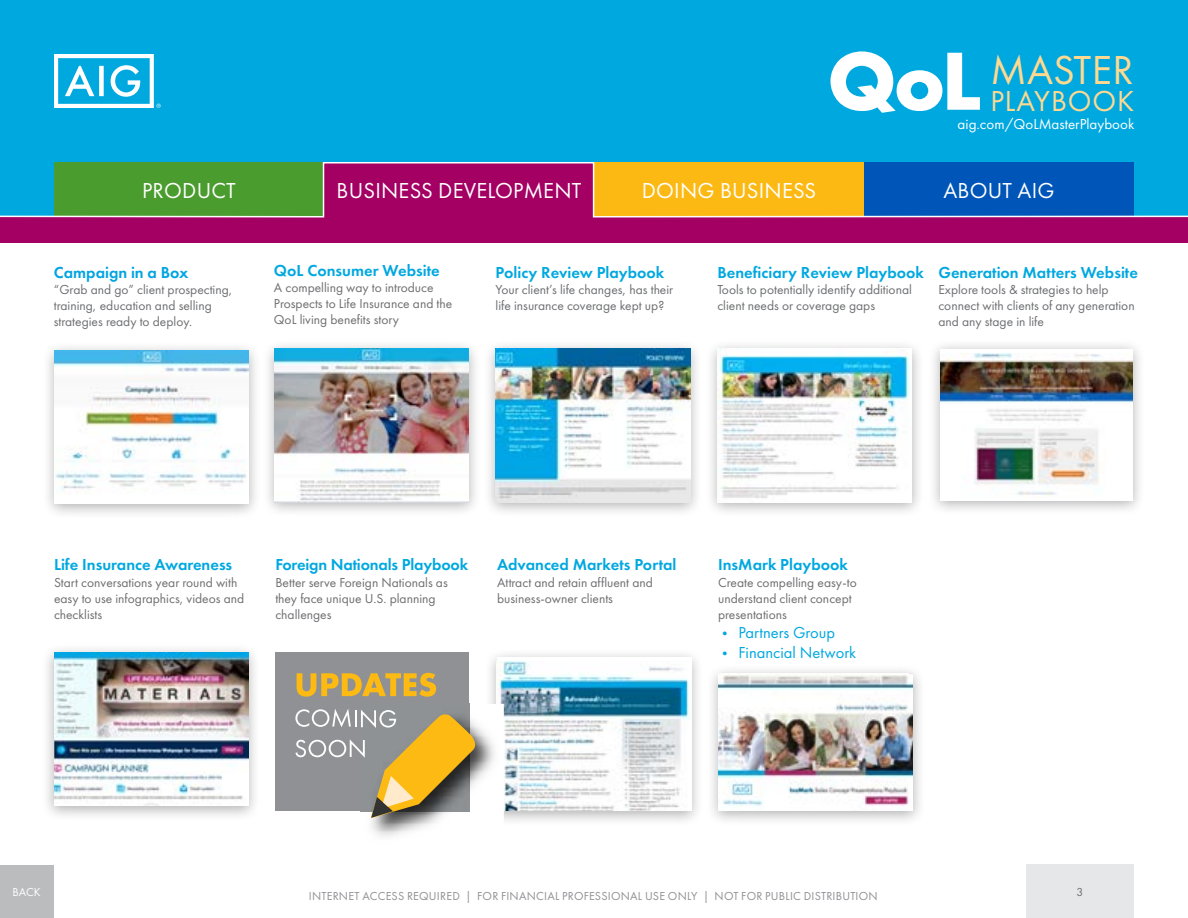
<style>
.page{position:relative;width:1188px;height:918px;background:#fff}
.page>*{position:absolute;margin:0;border:0;box-sizing:border-box;transform-origin:0 0}
.t1{font:700 85.5px "Futura PT";color:#fff}
.t2{font:42px "Futura PT";letter-spacing:.01em;color:#ffd990}
.t3{font:30px "Futura PT";letter-spacing:.03em;color:#ffd990}
.t4{font:22.5px "Futura PT";letter-spacing:.01em;color:#fff}
.t5{font:600 16.5px "Futura PT";color:#00a8e0}
.t6{font:16.5px "Futura PT";color:#00a8e0}
.t7{font:600 16.5px "Futura PT";color:#00a4e3}
.t8{font:15px "Futura PT";color:#fff}
.t9{font:13.5px/16.2px "Futura PT";color:#6d6e71}
.t10{font:12px "Futura PT";letter-spacing:.02em;color:#8f9194}
.t11{font:12px "Futura PT";color:#fff}
.t12{font:12px "Futura PT";color:#6d6e71}
.s1{font-size:13.5px}
</style>
<div class="page">
<div style="left:0;top:0;width:1188px;height:216px;background:#00a8e0"></div>
<div style="left:0;top:866px;width:54px;height:52px;background:#babcbe"></div>
<div style="left:0;top:216px;width:1188px;height:27px;background:#a40064"></div>
<svg style="left:0;top:162px;width:1188px;height:56px;background:#747268"></svg>
<div style="left:1026px;top:864px;width:108px;height:54px;background:#e6e7e8"></div>
<div style="left:261px;top:339px;width:221px;height:178px;background:#000;opacity:.3"></div>
<img style="left:274px;top:349px;width:194px;height:153px">
<div style="left:41px;top:642px;width:220px;height:180px;background:#000;opacity:.3"></div>
<img style="left:54px;top:652px;width:194px;height:154px">
<div style="left:482px;top:339px;width:221px;height:180px;background:#000;opacity:.3"></div>
<img style="left:496px;top:349px;width:194px;height:153px">
<div style="left:704px;top:339px;width:221px;height:180px;background:#000;opacity:.3"></div>
<img style="left:717px;top:349px;width:195px;height:153px">
<div style="left:928px;top:339px;width:217px;height:177px;background:#000;opacity:.3"></div>
<div style="left:941px;top:349px;width:192px;height:152px;background:#fff"></div>
<img style="left:941px;top:353px;width:192px;height:144px">
<div style="left:705px;top:663px;width:221px;height:164px;background:#000;opacity:.3"></div>
<img style="left:718px;top:673px;width:195px;height:138px">
<div style="left:484px;top:647px;width:220px;height:180px;background:#000;opacity:.3"></div>
<div style="left:497px;top:657px;width:194px;height:154px;background:#fff"></div>
<img style="left:497px;top:661px;width:192px;height:150px">
<div style="left:275px;top:652px;width:194px;height:159px;background:#8f9194"></div>
<img style="left:370px;top:704px;width:134px;height:133px">
<img style="left:370px;top:704px;width:99px;height:5px">
<svg style="left:297px;top:673px;width:139px;height:24px"></svg>
<svg style="left:295px;top:709px;width:182px;height:109px"></svg>
<div style="left:41px;top:340px;width:221px;height:179px;background:#000;opacity:.3"></div>
<img style="left:54px;top:351px;width:194px;height:153px">
<svg style="left:54px;top:54px;width:107px;height:54px"></svg>
<h1 class="t1" style="left:827px;top:26px;width:156px">QoL</h1>
<h2 class="t2" style="left:990px;top:45px;width:145px">MASTER</h2>
<h3 class="t3" style="left:990px;top:83px;width:145px">PLAYBOOK</h3>
<p class="t8" style="left:958px;top:115px;width:178px">aig.com/QoLMasterPlaybook</p>
<h3 class="t4" style="left:142px;top:177px;width:95px">PRODUCT</h3>
<h3 class="t4" style="left:337px;top:177px;width:246px">BUSINESS DEVELOPMENT</h3>
<h3 class="t4" style="left:642px;top:177px;width:176px">DOING BUSINESS</h3>
<h3 class="t4" style="left:943px;top:177px;width:113px">ABOUT AIG</h3>
<p class="t7" style="left:54px;top:262px;width:136px">Campaign in a Box</p>
<p class="t9" style="left:54px;top:281px;width:180px">“Grab and go” client prospecting, training, education and selling strategies ready to deploy.</p>
<p class="t5" style="left:274px;top:260px;width:167px">QoL Consumer Website</p>
<p class="t9" style="left:274px;top:279px;width:180px">A compelling way to introduce<br>Prospects to Life Insurance and the<br>QoL living benefits story</p>
<p class="t5" style="left:496px;top:262px;width:170px">Policy Review Playbook</p>
<p class="t9" style="left:496px;top:281px;width:179px">Your client’s life changes, has their life insurance coverage kept up?</p>
<p class="t5" style="left:717px;top:262px;width:208px">Beneficiary Review Playbook</p>
<p class="t9" style="left:717px;top:281px;width:196px">Tools to potentially identify additional client needs or coverage gaps</p>
<p class="t5" style="left:938px;top:262px;width:201px">Generation Matters Website</p>
<p class="t9" style="left:938px;top:281px;width:198px">Explore tools &amp; strategies to help connect with clients of any generation and any stage in life</p>
<p class="t5" style="left:54px;top:555px;width:180px">Life Insurance Awareness</p>
<p class="t9" style="left:54px;top:574px;width:192px">Start conversations year round with easy to use infographics, videos and checklists</p>
<p class="t5" style="left:275px;top:555px;width:194px">Foreign Nationals Playbook</p>
<p class="t9" style="left:275px;top:574px;width:174px">Better serve Foreign Nationals as they face unique U.S. planning challenges</p>
<p class="t5" style="left:497px;top:555px;width:181px">Advanced Markets Portal</p>
<p class="t9" style="left:497px;top:574px;width:157px">Attract and retain affluent and business-owner clients</p>
<p class="t5" style="left:718px;top:555px;width:131px">InsMark Playbook</p>
<p class="t9" style="left:718px;top:574px;width:140px">Create compelling easy-to understand client concept presentations</p>
<p class="t6" style="left:718px;top:623px;width:118px"><span class="s1">•</span> Partners Group</p>
<p class="t6" style="left:718px;top:643px;width:140px"><span class="s1">•</span> Financial Network</p>
<p class="t11" style="left:13px;top:885px;width:30px">BACK</p>
<p class="t10" style="left:309px;top:889px;width:570px">INTERNET ACCESS REQUIRED | FOR FINANCIAL PROFESSIONAL USE ONLY | NOT FOR PUBLIC DISTRIBUTION</p>
<p class="t12" style="left:1077px;top:884px;width:8px">3</p>
</div>
